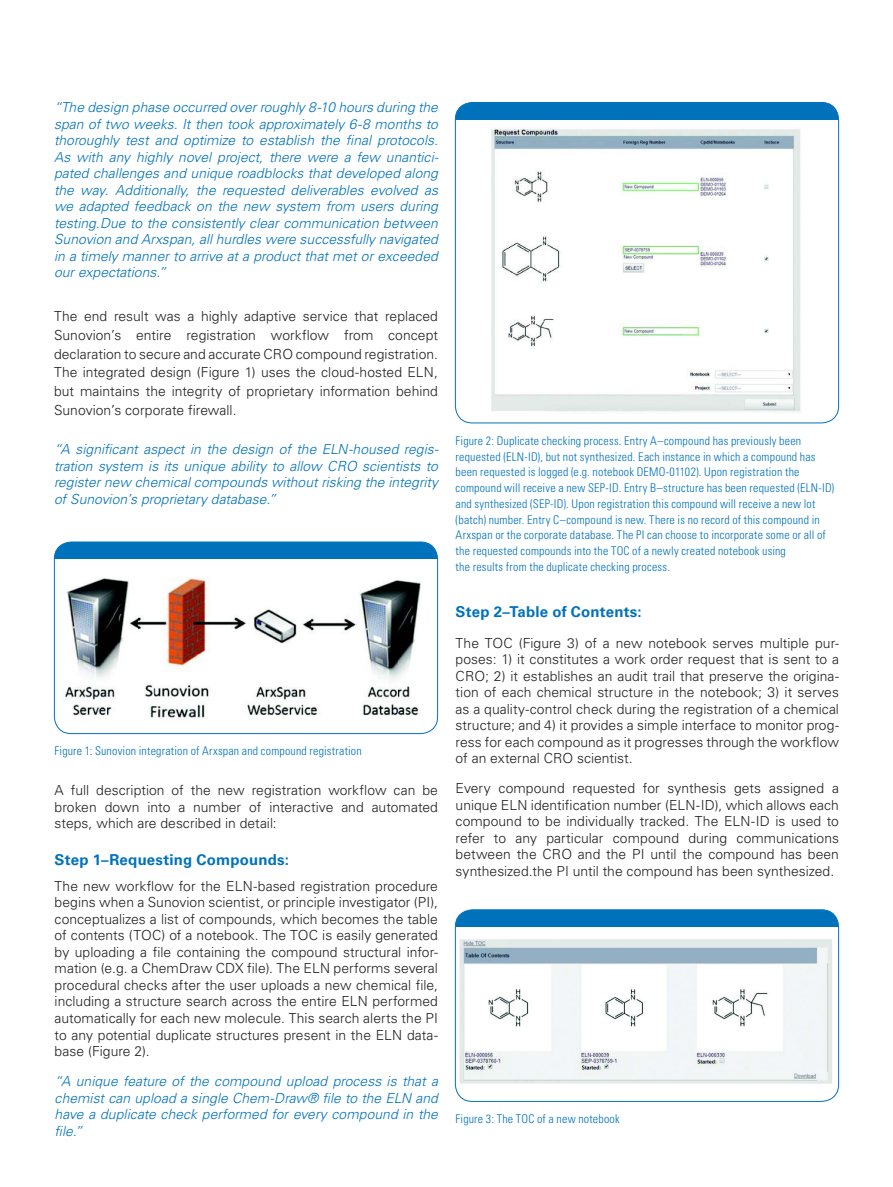
<style>
.page{position:relative;width:893px;height:1187px;background:#fff}
.page>*{position:absolute;margin:0;border:0;box-sizing:border-box;transform-origin:0 0}
.application_subhead{font:700 15px "Univers LT Std";letter-spacing:.015em;color:#0072bc}
.application_subhead-2{font:300 13.8px/16.5px "Univers LT Std";color:#231f20;text-align:justify}
.application_subhead-3{font:italic 300 13.8px/16.5px "Univers LT Std";letter-spacing:.005em;color:#0072bc;text-align:justify}
.flyer_bullet-list{font:300 13.8px/18.8px "Univers LT Std";letter-spacing:.005em;color:#231f20;text-align:justify}
.application_figure-c{font:300 condensed 12px/15.8px "Univers LT Std";letter-spacing:.02em;color:#0072bc}
</style>
<div class="page">
<div style="left:455px;top:102px;width:384px;height:17px;background:#0072bc"></div>
<div style="left:455px;top:102px;width:384px;height:321px;border:1px solid #0072bc;border-radius:17px"></div>
<div style="left:54px;top:542px;width:384px;height:16px;background:#0072bc"></div>
<div style="left:54px;top:541px;width:384px;height:193px;border:1px solid #0072bc;border-radius:17px"></div>
<div style="left:455px;top:909px;width:384px;height:17px;background:#0072bc"></div>
<div style="left:455px;top:909px;width:384px;height:192px;border:1px solid #0072bc;border-radius:17px"></div>
<img style="left:491px;top:128px;width:310px;height:286px">
<img style="left:64px;top:577px;width:357px;height:143px">
<img style="left:460px;top:939px;width:372px;height:145px">
<p class="application_subhead-3" style="left:54px;top:99px;width:386px">“The design phase occurred over roughly 8-10 hours during the span of two weeks. It then took approximately 6-8 months to thoroughly test and optimize to establish the final protocols.<br>As with any highly novel project, there were a few unantici&shy;pated challenges and unique roadblocks that developed along the way. Additionally, the requested deliverables evolved as we adapted feedback on the new system from users during testing.Due to the consistently clear communication between Sunovion and Arxspan, all hurdles were successfully navigated in a timely manner to arrive at a product that met or exceeded our expectations.”</p>
<p class="flyer_bullet-list" style="left:54px;top:307px;width:386px">The end result was a highly adaptive service that replaced Sunovion’s entire registration workflow from concept declaration to secure and accurate CRO compound registration.<br>The integrated design (Figure 1) uses the cloud-hosted ELN, but maintains the integrity of proprietary information behind Sunovion’s corporate firewall.</p>
<p class="application_subhead-3" style="left:54px;top:441px;width:386px">“A significant aspect in the design of the ELN-housed regis&shy;tration system is its unique ability to allow CRO scientists to register new chemical compounds without risking the integrity of Sunovion’s proprietary database.”</p>
<p class="application_figure-c" style="left:456px;top:432px;width:380px">Figure 2: Duplicate checking process. Entry A–compound has previously been requested (ELN-ID), but not synthesized. Each instance in which a compound has been requested is logged (e.g. notebook DEMO-01102). Upon registration the compound will receive a new SEP-ID. Entry B–structure has been requested (ELN-ID) and synthesized (SEP-ID). Upon registration this compound will receive a new lot (batch) number. Entry C–compound is new. There is no record of this compound in Arxspan or the corporate database. The PI can choose to incorporate some or all of the requested compounds into the TOC of a newly created notebook using</p>
<p class="application_figure-c" style="left:456px;top:558px;width:216px">the results from the duplicate checking process.</p>
<p class="application_figure-c" style="left:55px;top:743px;width:309px">Figure 1: Sunovion integration of Arxspan and compound registration</p>
<p class="application_subhead-2" style="left:55px;top:782px;width:385px">A full description of the new registration workflow can be broken down into a number of interactive and automated steps, which are described in detail:</p>
<p class="application_subhead" style="left:55px;top:850px;width:236px">Step 1–Requesting Compounds:</p>
<p class="application_subhead-2" style="left:55px;top:877px;width:385px">The new workflow for the ELN-based registration procedure begins when a Sunovion scientist, or principle investigator (PI), conceptualizes a list of compounds, which becomes the table of contents (TOC) of a notebook. The TOC is easily generated by uploading a file containing the compound structural infor&shy;mation (e.g. a ChemDraw CDX file). The ELN performs several procedural checks after the user uploads a new chemical file, including a structure search across the entire ELN performed automatically for each new molecule. This search alerts the PI to any potential duplicate structures present in the ELN data&shy;base (Figure 2).</p>
<p class="application_subhead-3" style="left:55px;top:1073px;width:385px">“A unique feature of the compound upload process is that a chemist can upload a single Chem-Draw® file to the ELN and have a duplicate check performed for every compound in the file.”</p>
<p class="application_subhead" style="left:456px;top:603px;width:187px">Step 2–Table of Contents:</p>
<p class="application_subhead-2" style="left:456px;top:634px;width:385px">The TOC (Figure 3) of a new notebook serves multiple pur&shy;poses: 1) it constitutes a work order request that is sent to a CRO; 2) it establishes an audit trail that preserve the origina&shy;tion of each chemical structure in the notebook; 3) it serves as a quality-control check during the registration of a chemical structure; and 4) it provides a simple interface to monitor prog&shy;ress for each compound as it progresses through the workflow of an external CRO scientist.</p>
<p class="application_subhead-2" style="left:456px;top:780px;width:385px">Every compound requested for synthesis gets assigned a unique ELN identification number (ELN-ID), which allows each compound to be individually tracked. The ELN-ID is used to refer to any particular compound during communications between the CRO and the PI until the compound has been synthesized.the PI until the compound has been synthesized.</p>
<p class="application_figure-c" style="left:456px;top:1110px;width:166px">Figure 3: The TOC of a new notebook</p>
</div>
